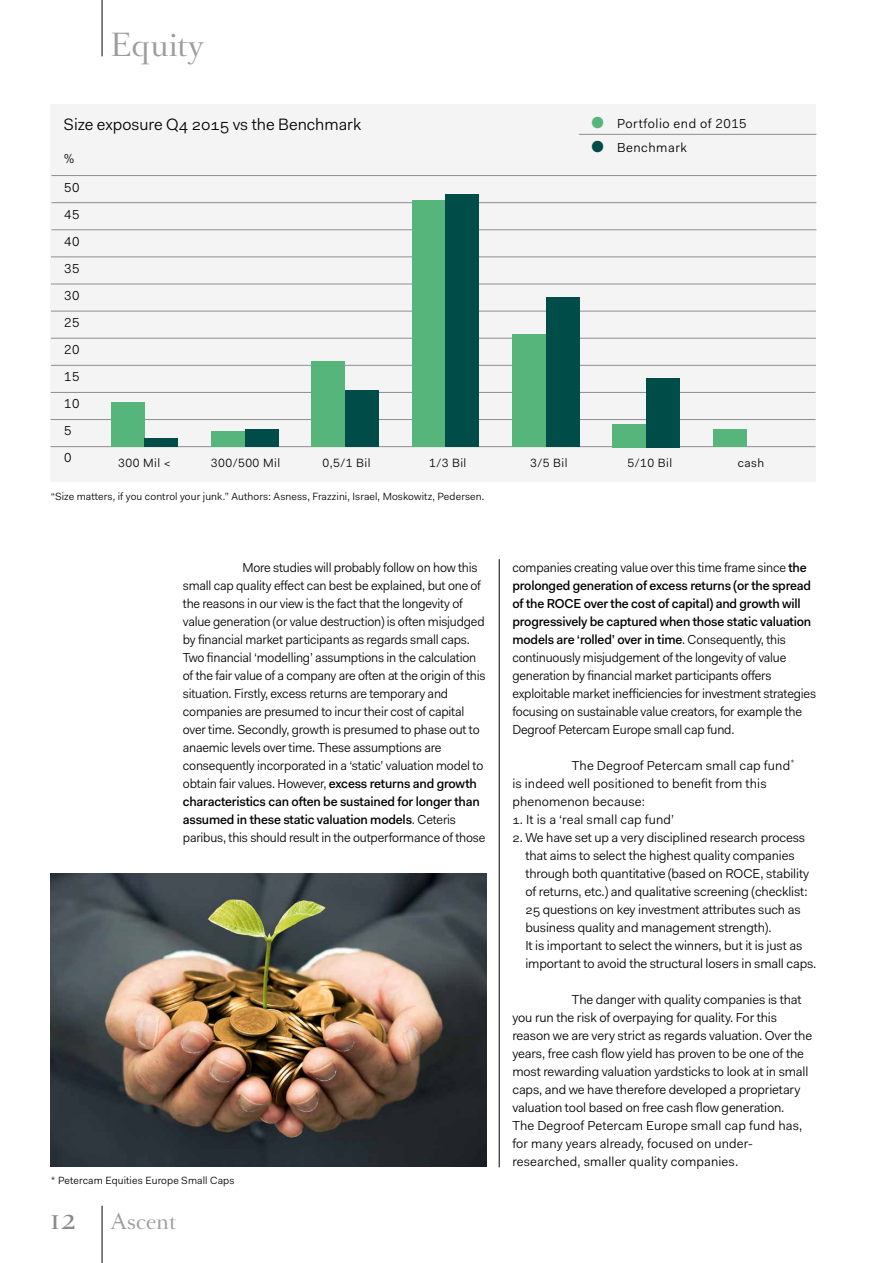
<style>
.page{position:relative;width:893px;height:1263px;background:#fff}
.page>*{position:absolute;margin:0;border:0;box-sizing:border-box;transform-origin:0 0}
.t1{font:28.5px "Romain Headline";letter-spacing:.02em;color:#9d9d9c}
.t2{font:19.5px "Romain Headline";letter-spacing:.01em;color:#9d9d9c}
.t3{font:16.5px "Fakt Pro Blond";color:#000}
.t4{font:13.05px/18px "Fakt Pro Blond";letter-spacing:-.01em;color:#000}
.t5{font:500 13.05px/18px "Fakt Pro";letter-spacing:-.015em;color:#000}
.t6{font:13.05px/18px "Fakt Pro Blond";letter-spacing:.01em;color:#000}
.t7{font:13.05px/27px "Fakt Pro Blond";letter-spacing:.04em;color:#000}
.t8{font:12px "Fakt Pro Blond";letter-spacing:.04em;color:#000}
.t9{font:10.5px "Fakt Pro Blond";letter-spacing:.01em;color:#000}
.s1{font-size:22.5px;color:#55b57a}
.s2{font-size:22.5px;color:#004c48}
.s3{font-family:"Fakt Pro";font-weight:500}
.s4{font-family:"Fakt Pro Blond";font-weight:400}
.s5{font-size:28.5px;color:#8c8c8b}
</style>
<div class="page">
<hr style="left:102px;top:1206px;width:1px;height:57px;background:#000">
<hr style="left:102px;top:0;width:1px;height:56px;background:#000">
<hr style="left:499px;top:559px;width:1px;height:608px;background:#000">
<div style="left:51px;top:104px;width:765px;height:378px;background:#f4f4f4"></div>
<hr style="left:52px;top:175px;width:764px;height:1px;background:#8e8e8e">
<hr style="left:52px;top:202px;width:764px;height:1px;background:#8e8e8e">
<hr style="left:52px;top:229px;width:764px;height:1px;background:#8e8e8e">
<hr style="left:51px;top:284px;width:765px;height:1px;background:#8e8e8e">
<hr style="left:51px;top:257px;width:765px;height:1px;background:#8e8e8e">
<hr style="left:51px;top:311px;width:765px;height:1px;background:#8e8e8e">
<hr style="left:51px;top:365px;width:765px;height:1px;background:#8e8e8e">
<hr style="left:51px;top:338px;width:765px;height:1px;background:#8e8e8e">
<hr style="left:51px;top:392px;width:765px;height:1px;background:#8e8e8e">
<hr style="left:51px;top:419px;width:765px;height:1px;background:#8e8e8e">
<hr style="left:51px;top:446px;width:765px;height:1px;background:#8e8e8e">
<hr style="left:579px;top:134px;width:237px;height:1px;background:#8c8c8b">
<div style="left:111px;top:402px;width:33px;height:45px;background:#55b57a"></div>
<div style="left:144px;top:439px;width:34px;height:8px;background:#004c48"></div>
<div style="left:211px;top:432px;width:34px;height:15px;background:#55b57a"></div>
<div style="left:245px;top:430px;width:34px;height:17px;background:#004c48"></div>
<div style="left:311px;top:362px;width:34px;height:85px;background:#55b57a"></div>
<div style="left:345px;top:391px;width:34px;height:56px;background:#004c48"></div>
<div style="left:412px;top:201px;width:33px;height:246px;background:#55b57a"></div>
<div style="left:445px;top:194px;width:34px;height:253px;background:#004c48"></div>
<div style="left:512px;top:334px;width:34px;height:113px;background:#55b57a"></div>
<div style="left:546px;top:298px;width:34px;height:149px;background:#004c48"></div>
<div style="left:612px;top:424px;width:34px;height:23px;background:#55b57a"></div>
<div style="left:646px;top:378px;width:34px;height:69px;background:#004c48"></div>
<div style="left:713px;top:430px;width:34px;height:17px;background:#55b57a"></div>
<img style="left:51px;top:873px;width:436px;height:293px">
<h1 class="t1" style="left:111px;top:25px;width:95px">Equity</h1>
<p class="t3" style="left:63px;top:114px;width:299px">Size exposure Q4 2015 vs the Benchmark</p>
<p class="t4" style="left:64px;top:149px;width:11px">%</p>
<p class="t7" style="left:592px;top:110px;width:157px"><span class="s1">●</span> Portfolio end of 2015</p>
<p class="t7" style="left:592px;top:134px;width:97px"><span class="s2">●</span> Benchmark</p>
<p class="t7" style="left:64px;top:174px;width:17px">50<br>45<br>40<br>35<br>30<br>25<br>20<br>15<br>10<br>5<br>0</p>
<p class="t8" style="left:118px;top:454px;width:54px">300 Mil &lt;</p>
<p class="t8" style="left:211px;top:454px;width:71px">300/500 Mil</p>
<p class="t8" style="left:323px;top:454px;width:49px">0,5/1 Bil</p>
<p class="t8" style="left:429px;top:454px;width:39px">1/3 Bil</p>
<p class="t8" style="left:530px;top:454px;width:39px">3/5 Bil</p>
<p class="t8" style="left:628px;top:454px;width:46px">5/10 Bil</p>
<p class="t8" style="left:738px;top:454px;width:28px">cash</p>
<p class="t9" style="left:51px;top:490px;width:435px">“Size matters, if you control your junk.” Authors: Asness, Frazzini, Israel, Moskowitz, Pedersen.</p>
<p class="t4" style="left:183px;top:559px;width:304px;text-indent:60px">More studies will probably follow on how this small cap quality effect can best be explained, but one of the reasons in our view is the fact that the longevity of value generation (or value destruction) is often misjudged by financial market participants as regards small caps.<br>Two financial ‘modelling’ assumptions in the calculation of the fair value of a company are often at the origin of this situation. Firstly, excess returns are temporary and companies are presumed to incur their cost of capital over time. Secondly, growth is presumed to phase out to anaemic levels over time. These assumptions are consequently incorporated in a ‘static’ valuation model to obtain fair values. However, <span class="s3">excess returns and growth</span></p>
<p class="t5" style="left:183px;top:793px;width:298px">characteristics can often be sustained for longer than assumed in these static valuation models<span class="s4">. Ceteris</span></p>
<p class="t4" style="left:183px;top:829px;width:304px">paribus, this should result in the outperformance of those</p>
<p class="t9" style="left:51px;top:1174px;width:185px">* Petercam Equities Europe Small Caps</p>
<h2 class="t2" style="left:51px;top:1208px;width:127px"><span class="s5">12</span> Ascent</h2>
<p class="t4" style="left:512px;top:559px;width:296px">companies creating value over this time frame since <span class="s3">the</span></p>
<p class="t5" style="left:512px;top:577px;width:300px">prolonged generation of excess returns (or the spread of the ROCE over the cost of capital) and growth will progressively be captured when those static valuation models are ‘rolled’ over in time<span class="s4">. Consequently, this</span></p>
<p class="t4" style="left:512px;top:649px;width:305px">continuously misjudgement of the longevity of value generation by financial market participants offers exploitable market inefficiencies for investment strategies focusing on sustainable value creators, for example the Degroof Petercam Europe small cap fund.</p>
<p class="t6" style="left:512px;top:757px;width:284px;text-indent:60px">The Degroof Petercam small cap fund<sup>* </sup>is indeed well positioned to benefit from this phenomenon because:</p>
<p class="t6" style="left:512px;top:811px;width:163px">1. It is a ‘real small cap fund’</p>
<p class="t4" style="left:525px;top:829px;width:293px;text-indent:-13px">2. We have set up a very disciplined research process that aims to select the highest quality companies through both quantitative (based on ROCE, stability of returns, etc.) and qualitative screening (checklist:<br>25 questions on key investment attributes such as business quality and management strength).<br>It is important to select the winners, but it is just as important to avoid the structural losers in small caps.</p>
<p class="t4" style="left:512px;top:991px;width:301px;text-indent:60px">The danger with quality companies is that you run the risk of overpaying for quality. For this reason we are very strict as regards valuation. Over the years, free cash flow yield has proven to be one of the most rewarding valuation yardsticks to look at in small caps, and we have therefore developed a proprietary valuation tool based on free cash flow generation.<br>The Degroof Petercam Europe small cap fund has, for many years already, focused on under&shy;researched, smaller quality companies.</p>
</div>
